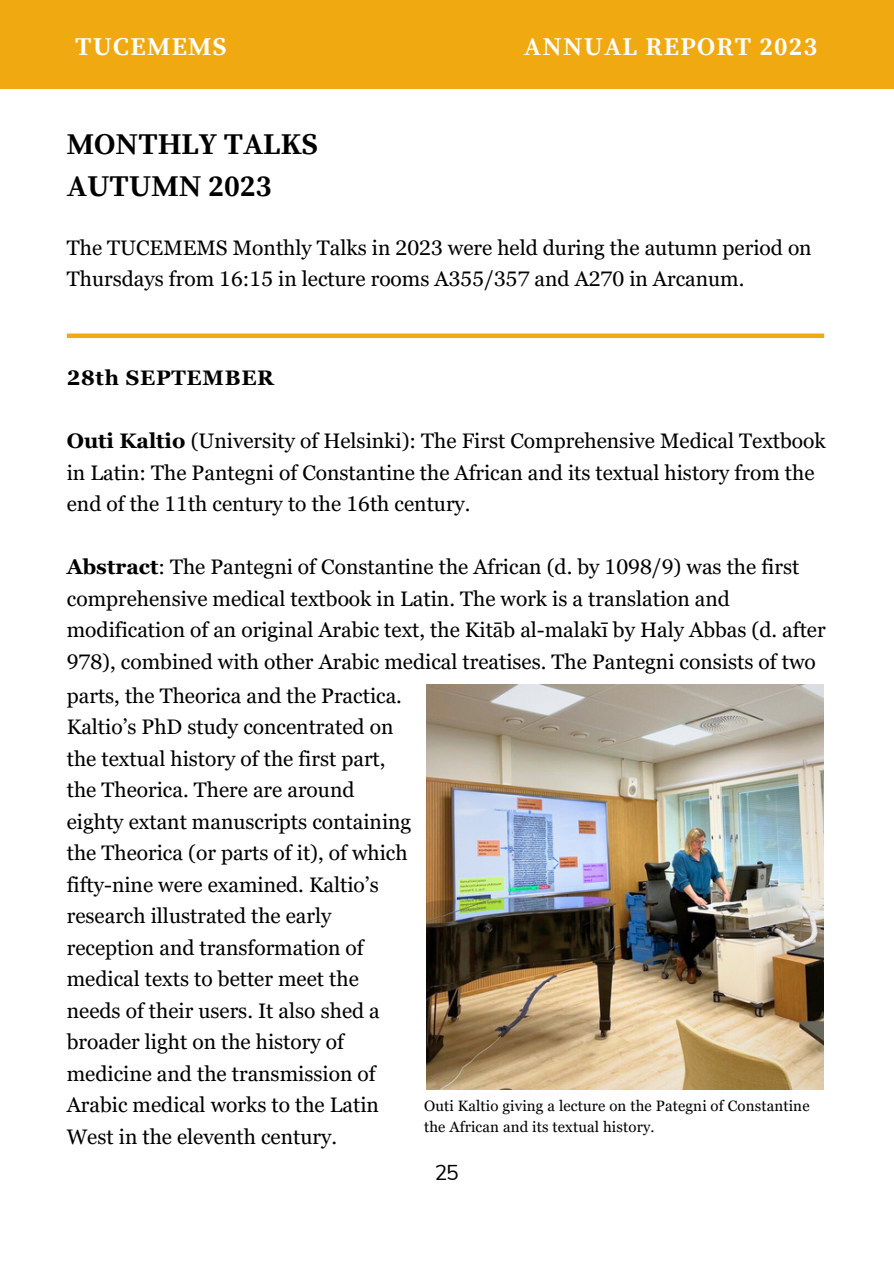
<style>
.page{position:relative;width:894px;height:1264px;background:#fff}
.page>*{position:absolute;margin:0;border:0;box-sizing:border-box;transform-origin:0 0}
.t1{font:700 30px/41.7px "Source Serif Pro";color:#000001}
.t2{font:700 25.5px "Source Serif Pro";letter-spacing:.05em;color:#fff}
.t3{font:21px/31.5px "Georgia Pro";color:#000}
.t4{font:700 21px "Georgia Pro";letter-spacing:.035em;color:#000}
.t5{font:21px "Muli";color:#000}
.t6{font:700 16.5px "Source Serif Pro";color:#fff}
.t7{font:15px/20.2px "Georgia Pro";letter-spacing:.01em;color:#000}
.s1{font-size:25.5px}
.s2{font-weight:400;font-size:16.5px}
.s3{font-weight:700}
</style>
<div class="page">
<div style="left:0;top:0;width:893px;height:89px;background:#f0a910"></div>
<div style="left:67px;top:333px;width:757px;height:5px;background:#f0a910"></div>
<img style="left:426px;top:684px;width:397px;height:405px">
<p class="t6" style="left:75px;top:36px;width:184px"><span class="s1">T</span>G<span class="s1">U</span>L O<span class="s1">C</span>B<span class="s1">E</span>A <span class="s1">M</span>L G<span class="s1">E</span>E O<span class="s1">M</span>M <span class="s1">S</span>E T R Y</p>
<p class="t2" style="left:524px;top:31px;width:295px">ANNUAL REPOR<span class="s2">YE</span>T<span class="s2">AR</span>2<span class="s2">2</span>0<span class="s2">03</span>2<span class="s2">0</span>3</p>
<h1 class="t1" style="left:67px;top:124px;width:252px">MONTHLY TALKS<br>AUTUMN 2023</h1>
<p class="t3" style="left:67px;top:231px;width:746px">The TUCEMEMS Monthly Talks in 2023 were held during the autumn period on<br>Thursdays from 16:15 in lecture rooms A355/357 and A270 in Arcanum.</p>
<p class="t4" style="left:67px;top:365px;width:208px">28th SEPTEMBER</p>
<p class="t3" style="left:67px;top:425px;width:760px"><span class="s3">Outi Kaltio</span> (University of Helsinki): The First Comprehensive Medical Textbook in Latin: The Pantegni of Constantine the African and its textual history from the end of the 11th century to the 16th century.</p>
<p class="t3" style="left:67px;top:551px;width:760px"><span class="s3">Abstract</span>: The Pantegni of Constantine the African (d. by 1098/9) was the first comprehensive medical textbook in Latin. The work is a translation and modification of an original Arabic text, the Kitāb al-malakī by Haly Abbas (d. after 978), combined with other Arabic medical treatises. The Pantegni consists of two</p>
<p class="t3" style="left:67px;top:679px;width:346px">parts, the Theorica and the Practica.<br>Kaltio’s PhD study concentrated on the textual history of the first part, the Theorica. There are around eighty extant manuscripts containing the Theorica (or parts of it), of which fifty-nine were examined. Kaltio’s research illustrated the early reception and transformation of medical texts to better meet the needs of their users. It also shed a broader light on the history of medicine and the transmission of Arabic medical works to the Latin West in the eleventh century.</p>
<p class="t7" style="left:424px;top:1096px;width:387px">Outi Kaltio giving a lecture on the Pategni of Constantine the African and its textual history.</p>
<p class="t5" style="left:434px;top:1158px;width:26px">25</p>
</div>
